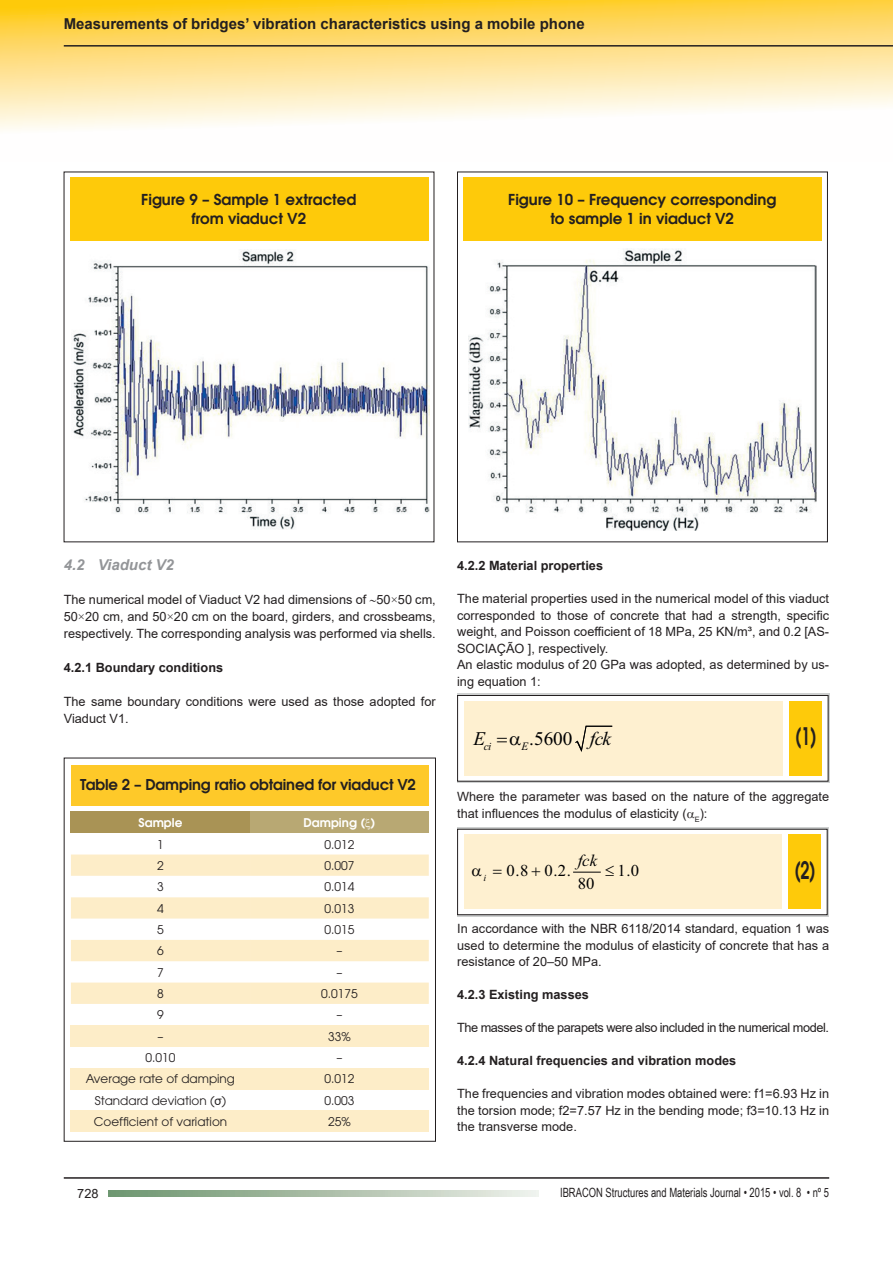
<style>
.page{position:relative;width:893px;height:1263px;background:#fff}
.page>*{position:absolute;margin:0;border:0;box-sizing:border-box;transform-origin:0 0}
.t1{font:600 24px "Avant Garde";color:#231f20;scale:.67 1}
.t2{font:19.35px "Times New Roman";color:#000001}
.t3{font:italic 19.35px "Times New Roman";color:#000001}
.t4{font:16.65px "Times New Roman";color:#000001}
.t5{font:italic 16.65px "Times New Roman";color:#000001}
.t6{font:600 15px/19px "Avant Garde";color:#231f20;text-align:center}
.t7{font:700 15px "Arial";color:#231f20}
.t8{font:italic 700 15px "Arial";color:#939598}
.t9{font:600 14.85px "Avant Garde";letter-spacing:-.01em;color:#231f20}
.t10{font:12.75px/16.5px "Arial";color:#231f20;text-align:justify}
.t11{font:700 12.75px "Arial";color:#231f20}
.t12{font:12.75px "Arial";letter-spacing:-.03em;color:#231f20}
.t13{font:12.75px "Arial Narrow";color:#231f20;scale:.9 1}
.t14{font:12px "Avant Garde";color:#231f20}
.t15{font:600 12px "Avant Garde";color:#fff}
.t16{font:italic 11.25px "Times New Roman";color:#000001}
.t17{font:italic 9.75px "Times New Roman";color:#000001}
.s1{font-family:"Times New Roman"}
.s2{font-family:"Arial"}
</style>
<div class="page">
<svg style="left:0;top:0;width:893px;height:130px;background:#fee498"></svg>
<hr style="left:64px;top:1177px;width:765px;height:2px;background:#231f20">
<hr style="left:64px;top:45px;width:829px;height:2px;background:#231f20">
<svg style="left:108px;top:1190px;width:431px;height:6px;background:#acc0aa"></svg>
<div style="left:70px;top:177px;width:358px;height:63px;background:#feca0a"></div>
<img style="left:73px;top:249px;width:356px;height:281px">
<svg style="left:457px;top:694px;width:373px;height:89px"></svg>
<div style="left:458px;top:695px;width:370px;height:86px;background:#fff"></div>
<div style="left:457px;top:695px;width:371px;height:86px;border:1px solid #231f20"></div>
<div style="left:789px;top:701px;width:33px;height:74px;background:#feca0a"></div>
<div style="left:464px;top:701px;width:319px;height:74px;background:#fef0d0"></div>
<svg style="left:575px;top:726px;width:37px;height:26px"></svg>
<div style="left:457px;top:827px;width:372px;height:89px;background:linear-gradient(to bottom,#575556,#575556)"></div>
<div style="left:458px;top:829px;width:369px;height:86px;background:#fff"></div>
<div style="left:457px;top:829px;width:370px;height:86px;border:1px solid #231f20"></div>
<div style="left:788px;top:834px;width:33px;height:75px;background:#feca0a"></div>
<div style="left:464px;top:834px;width:318px;height:75px;background:#fef0d0"></div>
<div style="left:64px;top:758px;width:372px;height:384px;border:1px solid #231f20"></div>
<div style="left:71px;top:765px;width:358px;height:40px;background:#fec929"></div>
<div style="left:71px;top:811px;width:179px;height:22px;background:#a99355"></div>
<div style="left:250px;top:811px;width:179px;height:22px;background:#b8a873"></div>
<svg style="left:71px;top:854px;width:358px;height:22px;background:#fdedc9"></svg>
<svg style="left:71px;top:897px;width:358px;height:193px"></svg>
<svg style="left:71px;top:940px;width:358px;height:64px"></svg>
<div style="left:71px;top:1025px;width:179px;height:21px;background:#fdedc8"></div>
<div style="left:250px;top:1025px;width:179px;height:21px;background:#fdedc8"></div>
<div style="left:71px;top:1068px;width:179px;height:21px;background:#fdedc8"></div>
<div style="left:250px;top:1068px;width:179px;height:21px;background:#fdedc8"></div>
<div style="left:71px;top:1110px;width:179px;height:22px;background:#fdedc8"></div>
<div style="left:250px;top:1110px;width:179px;height:22px;background:#fdedc8"></div>
<div style="left:457px;top:172px;width:371px;height:370px;border:1px solid #231f20"></div>
<div style="left:463px;top:177px;width:359px;height:63px;background:#feca0a"></div>
<img style="left:468px;top:248px;width:349px;height:282px">
<svg style="left:573px;top:871px;width:28px;height:2px"></svg>
<p class="t7" style="left:64px;top:13px;width:522px">Measurements of bridges’ vibration characteristics using a mobile phone</p>
<p class="t6" style="left:141px;top:189px;width:216px">Figure 9 – Sample 1 extracted from viaduct V2</p>
<p class="t6" style="left:508px;top:189px;width:270px">Figure 10 – Frequency corresponding to sample 1 in viaduct V2</p>
<p class="t8" style="left:64px;top:555px;width:112px">4.2 Viaduct V2</p>
<p class="t10" style="left:64px;top:591px;width:374px;line-height:17px">The numerical model of Viaduct V2 had dimensions of ∼50<span class="s1">×</span>50 cm, 50<span class="s1">×</span>20 cm, and 50<span class="s1">×</span>20 cm on the board, girders, and crossbeams, respectively. The corresponding analysis was performed via shells.</p>
<p class="t11" style="left:64px;top:658px;width:161px">4.2.1 Boundary conditions</p>
<p class="t10" style="left:64px;top:693px;width:374px;line-height:17px">The same boundary conditions were used as those adopted for<br>Viaduct V1.</p>
<p class="t9" style="left:80px;top:774px;width:337px">Table 2 – Damping ratio obtained for viaduct V2</p>
<p class="t15" style="left:139px;top:815px;width:45px">Sample</p>
<p class="t15" style="left:303px;top:815px;width:73px">Damping ( )</p>
<p class="t14" style="left:157px;top:837px;width:8px">1</p>
<p class="t14" style="left:324px;top:837px;width:31px">0.012</p>
<p class="t14" style="left:157px;top:858px;width:8px">2</p>
<p class="t14" style="left:324px;top:858px;width:31px">0.007</p>
<p class="t14" style="left:157px;top:880px;width:8px">3</p>
<p class="t14" style="left:324px;top:880px;width:31px">0.014</p>
<p class="t14" style="left:157px;top:901px;width:8px">4</p>
<p class="t14" style="left:324px;top:901px;width:31px">0.013</p>
<p class="t14" style="left:157px;top:922px;width:8px">5</p>
<p class="t14" style="left:324px;top:922px;width:31px">0.015</p>
<p class="t14" style="left:157px;top:944px;width:8px">6</p>
<p class="t14" style="left:336px;top:944px;width:7px">–</p>
<p class="t14" style="left:157px;top:965px;width:8px">7</p>
<p class="t14" style="left:336px;top:965px;width:7px">–</p>
<p class="t14" style="left:157px;top:986px;width:8px">8</p>
<p class="t14" style="left:321px;top:986px;width:38px">0.0175</p>
<p class="t14" style="left:157px;top:1008px;width:8px">9</p>
<p class="t14" style="left:336px;top:1008px;width:7px">–</p>
<p class="t14" style="left:157px;top:1029px;width:7px">–</p>
<p class="t14" style="left:328px;top:1029px;width:24px">33%</p>
<p class="t14" style="left:146px;top:1050px;width:31px">0.010</p>
<p class="t14" style="left:336px;top:1050px;width:7px">–</p>
<p class="t14" style="left:86px;top:1072px;width:151px">Average rate of damping</p>
<p class="t14" style="left:324px;top:1072px;width:31px">0.012</p>
<p class="t14" style="left:95px;top:1093px;width:133px">Standard deviation (<span class="s2">σ</span>)</p>
<p class="t14" style="left:324px;top:1093px;width:31px">0.003</p>
<p class="t14" style="left:94px;top:1114px;width:135px">Coefficient of variation</p>
<p class="t14" style="left:328px;top:1114px;width:24px">25%</p>
<p class="t11" style="left:457px;top:556px;width:147px">4.2.2 Material properties</p>
<p class="t10" style="left:457px;top:590px;width:374px;text-align:left">The material properties used in the numerical model of this viaduct corresponded to those of concrete that had a strength, specific weight, and Poisson coefficient of 18 MPa, 25 KN/m³, and 0.2 [AS-SOCIAÇÃO ], respectively.<br>An elastic modulus of 20 GPa was adopted, as determined by us&shy;ing equation 1:</p>
<h2 class="t2" style="left:529px;top:725px;width:45px">.5600</h2>
<h1 class="t1" style="left:795px;top:721px;width:33px">(1)</h1>
<p class="t16" style="left:473px;top:738px;width:19px"><sup>E</sup>ci</p>
<p class="t16" style="left:521px;top:738px;width:8px">E</p>
<h2 class="t3" style="left:590px;top:725px;width:22px">fck</h2>
<p class="t10" style="left:457px;top:788px;width:374px">Where the parameter was based on the nature of the aggregate that influences the modulus of elasticity ( <sub>E</sub>):</p>
<p class="t17" style="left:484px;top:870px;width:4px">i</p>
<h3 class="t5" style="left:578px;top:849px;width:21px">fck</h3>
<h3 class="t4" style="left:507px;top:859px;width:66px">0.8 0.2.</h3>
<h3 class="t4" style="left:617px;top:859px;width:23px">1.0</h3>
<h1 class="t1" style="left:794px;top:854px;width:33px">(2)</h1>
<h3 class="t4" style="left:578px;top:872px;width:18px">80</h3>
<p class="t10" style="left:457px;top:920px;width:374px">In accordance with the NBR 6118/2014 standard, equation 1 was used to determine the modulus of elasticity of concrete that has a resistance of 20–50 MPa.</p>
<p class="t11" style="left:457px;top:986px;width:133px">4.2.3 Existing masses</p>
<p class="t12" style="left:457px;top:1019px;width:374px">The masses of the parapets were also included in the numerical model.</p>
<p class="t11" style="left:457px;top:1051px;width:281px">4.2.4 Natural frequencies and vibration modes</p>
<p class="t10" style="left:457px;top:1085px;width:374px">The frequencies and vibration modes obtained were: f1=6.93 Hz in the torsion mode; f2=7.57 Hz in the bending mode; f3=10.13 Hz in the transverse mode.</p>
<p class="t10" style="left:77px;top:1185px;width:23px">728</p>
<p class="t13" style="left:560px;top:1183px;width:300px">IBRACON Structures and Materials Journal • 2015 • vol. 8 • nº 5</p>
</div>
